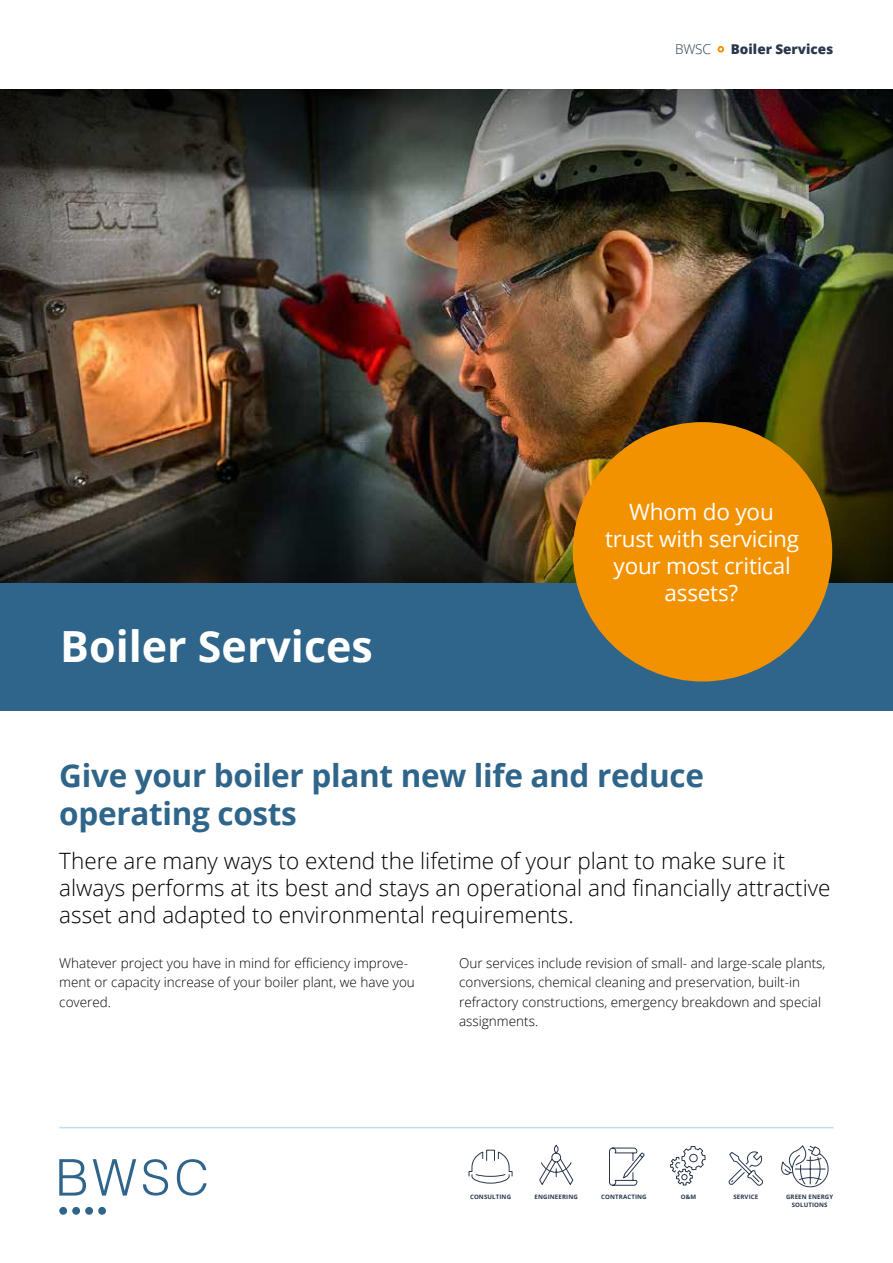
<style>
.page{position:relative;width:893px;height:1263px;background:#fff}
.page>*{position:absolute;margin:0;border:0;box-sizing:border-box;transform-origin:0 0}
.t1{font:700 42.9px "Open Sans";color:#fff}
.t2{font:700 31.5px/37.8px "Open Sans";letter-spacing:-.01em;color:#2f658a}
.t3{font:300 22.5px/27px "Open Sans";color:#000}
.t4{font:22.5px/27px "Open Sans";letter-spacing:-.01em;color:#fff;text-align:center}
.t5{font:300 13.5px/19.5px "Open Sans";color:#000}
.t6{font:800 13.5px "Open Sans";color:#29374b}
.t7{font:300 13.5px "Open Sans";color:#29374b}
.t8{font:700 6.15px/7.4px "Open Sans";letter-spacing:.02em;color:#29374b;text-align:center}
</style>
<div class="page">
<div style="left:717px;top:46px;width:7px;height:7px;border:2px solid #f39200;border-radius:50%"></div>
<img style="left:0;top:89px;width:893px;height:494px">
<div style="left:0;top:583px;width:893px;height:128px;background:#2f658a"></div>
<svg style="left:59px;top:1159px;width:27px;height:36px"></svg>
<svg style="left:93px;top:1159px;width:43px;height:36px"></svg>
<svg style="left:143px;top:1159px;width:25px;height:36px"></svg>
<svg style="left:177px;top:1159px;width:30px;height:36px"></svg>
<div style="left:59px;top:1207px;width:8px;height:8px;background:#2f658a;border-radius:50%"></div>
<div style="left:72px;top:1207px;width:8px;height:8px;background:#2f658a;border-radius:50%"></div>
<div style="left:85px;top:1207px;width:8px;height:8px;background:#2f658a;border-radius:50%"></div>
<div style="left:98px;top:1207px;width:8px;height:8px;background:#2f658a;border-radius:50%"></div>
<hr style="left:59px;top:1127px;width:774px;height:1px;background:#bcddf5">
<svg style="left:781px;top:1145px;width:48px;height:43px"></svg>
<svg style="left:728px;top:1151px;width:35px;height:35px"></svg>
<svg style="left:468px;top:1149px;width:45px;height:35px"></svg>
<svg style="left:539px;top:1144px;width:35px;height:41px"></svg>
<svg style="left:670px;top:1146px;width:36px;height:40px"></svg>
<svg style="left:609px;top:1147px;width:36px;height:39px"></svg>
<div style="left:573px;top:422px;width:259px;height:259px;background:#f39200;border-radius:50%"></div>
<p class="t7" style="left:675px;top:40px;width:37px">BWSC</p>
<p class="t6" style="left:731px;top:39px;width:104px">Boiler Services</p>
<h1 class="t1" style="left:60px;top:616px;width:314px">Boiler Services</h1>
<h3 class="t4" style="left:605px;top:498px;width:196px">Whom do you trust with servicing your most critical assets?</h3>
<h2 class="t2" style="left:59px;top:756px;width:646px">Give your boiler plant new life and reduce operating costs</h2>
<h3 class="t3" style="left:59px;top:847px;width:773px">There are many ways to extend the lifetime of your plant to make sure it always performs at its best and stays an operational and financially attractive asset and adapted to environmental requirements.</h3>
<p class="t5" style="left:59px;top:953px;width:357px">Whatever project you have in mind for efficiency improve&shy;ment or capacity increase of your boiler plant, we have you covered.</p>
<p class="t5" style="left:459px;top:953px;width:368px">Our services include revision of small- and large-scale plants, conversions, chemical cleaning and preservation, built-in refractory constructions, emergency breakdown and special assignments.</p>
<p class="t8" style="left:470px;top:1193px;width:43px">CONSULTING</p>
<p class="t8" style="left:535px;top:1193px;width:45px">ENGINEERING</p>
<p class="t8" style="left:601px;top:1193px;width:47px">CONTRACTING</p>
<p class="t8" style="left:681px;top:1193px;width:17px">O&amp;M</p>
<p class="t8" style="left:733px;top:1193px;width:26px">SERVICE</p>
<p class="t8" style="left:786px;top:1193px;width:49px">GREEN ENERGY<br>SOLUTIONS</p>
</div>
